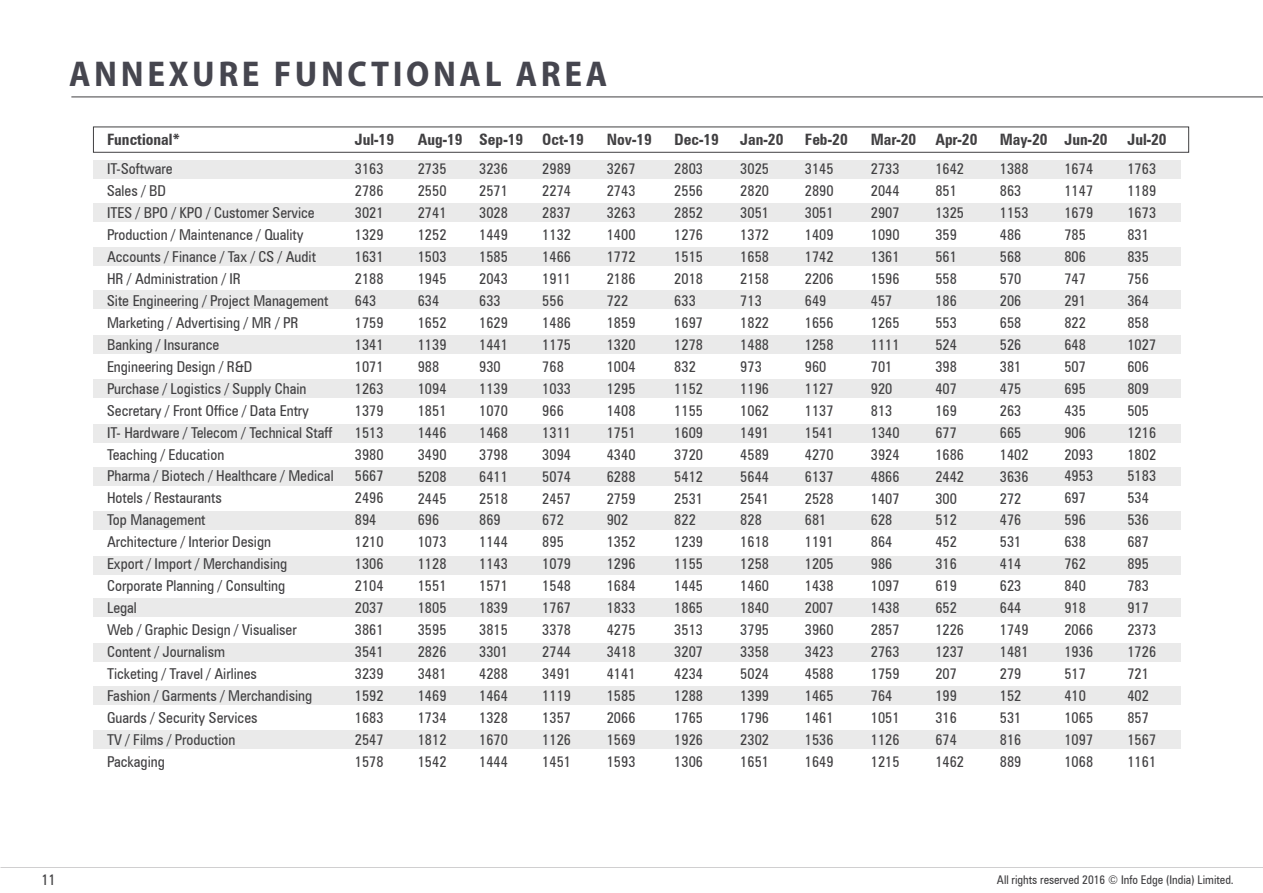
<style>
.page{position:relative;width:1263px;height:893px;background:#fff}
.page>*{position:absolute;margin:0;border:0;box-sizing:border-box;transform-origin:0 0}
.t1{font:700 semi-condensed 36px "Myriad Pro";letter-spacing:.1em;color:#46464f}
.t2{font:700 condensed 15.75px "Zurich BT";color:#414042}
.t3{font:condensed 15px/21.9px "Zurich BT";color:#414042}
.t4{font:condensed 12px "Zurich BT";color:#414042}
</style>
<div class="page">
<div style="left:93px;top:203px;width:1088px;height:19px;background:#eaeaea"></div>
<div style="left:93px;top:160px;width:1088px;height:19px;background:#eaeaea"></div>
<div style="left:93px;top:247px;width:1088px;height:19px;background:#eaeaea"></div>
<div style="left:93px;top:290px;width:1088px;height:19px;background:#eaeaea"></div>
<div style="left:93px;top:335px;width:1088px;height:19px;background:#eaeaea"></div>
<div style="left:93px;top:643px;width:1088px;height:19px;background:#eaeaea"></div>
<div style="left:93px;top:598px;width:1088px;height:19px;background:#eaeaea"></div>
<div style="left:93px;top:686px;width:1088px;height:19px;background:#eaeaea"></div>
<div style="left:93px;top:730px;width:1088px;height:19px;background:#eaeaea"></div>
<div style="left:93px;top:424px;width:1088px;height:19px;background:#eaeaea"></div>
<div style="left:93px;top:379px;width:1088px;height:19px;background:#eaeaea"></div>
<div style="left:93px;top:467px;width:1088px;height:19px;background:#eaeaea"></div>
<div style="left:93px;top:511px;width:1088px;height:19px;background:#eaeaea"></div>
<div style="left:93px;top:556px;width:1088px;height:19px;background:#eaeaea"></div>
<div style="left:93px;top:127px;width:1096px;height:26px;border:1px solid #414042"></div>
<hr style="left:71px;top:97px;width:1192px;height:1px;background:#414042">
<h1 class="t1" style="left:69px;top:50px;width:539px">ANNEXURE FUNCTIONAL AREA</h1>
<p class="t2" style="left:107px;top:130px;width:75px">Functional*</p>
<p class="t2" style="left:355px;top:130px;width:41px">Jul-19</p>
<p class="t2" style="left:418px;top:130px;width:46px">Aug-19</p>
<p class="t2" style="left:479px;top:130px;width:46px">Sep-19</p>
<p class="t2" style="left:542px;top:130px;width:43px">Oct-19</p>
<p class="t2" style="left:607px;top:130px;width:47px">Nov-19</p>
<p class="t2" style="left:674px;top:130px;width:46px">Dec-19</p>
<p class="t2" style="left:740px;top:130px;width:45px">Jan-20</p>
<p class="t2" style="left:805px;top:130px;width:44px">Feb-20</p>
<p class="t2" style="left:871px;top:130px;width:47px">Mar-20</p>
<p class="t2" style="left:935px;top:130px;width:44px">Apr-20</p>
<p class="t2" style="left:1000px;top:130px;width:49px">May-20</p>
<p class="t2" style="left:1064px;top:130px;width:45px">Jun-20</p>
<p class="t2" style="left:1127px;top:130px;width:41px">Jul-20</p>
<p class="t3" style="left:107px;top:158px;width:228px">IT-Software<br>Sales / BD<br>ITES / BPO / KPO / Customer Service<br>Production / Maintenance / Quality<br>Accounts / Finance / Tax / CS / Audit<br>HR / Administration / IR<br>Site Engineering / Project Management<br>Marketing / Advertising / MR / PR<br>Banking / Insurance<br>Engineering Design / R&amp;D<br>Purchase / Logistics / Supply Chain<br>Secretary / Front Office / Data Entry<br>IT- Hardware / Telecom / Technical Staff<br>Teaching / Education<br>Pharma / Biotech / Healthcare / Medical<br>Hotels / Restaurants<br>Top Management<br>Architecture / Interior Design<br>Export / Import / Merchandising<br>Corporate Planning / Consulting<br>Legal<br>Web / Graphic Design / Visualiser<br>Content / Journalism<br>Ticketing / Travel / Airlines<br>Fashion / Garments / Merchandising<br>Guards / Security Services<br>TV / Films / Production<br>Packaging</p>
<p class="t3" style="left:355px;top:158px;width:30px">3163<br>2786<br>3021<br>1329<br>1631<br>2188<br>643<br>1759<br>1341<br>1071<br>1263<br>1379<br>1513<br>3980<br>5667<br>2496<br>894<br>1210<br>1306<br>2104<br>2037<br>3861<br>3541<br>3239<br>1592<br>1683<br>2547<br>1578</p>
<p class="t3" style="left:418px;top:158px;width:30px">2735<br>2550<br>2741<br>1252<br>1503<br>1945<br>634<br>1652<br>1139<br>988<br>1094<br>1851<br>1446<br>3490<br>5208<br>2445<br>696<br>1073<br>1128<br>1551<br>1805<br>3595<br>2826<br>3481<br>1469<br>1734<br>1812<br>1542</p>
<p class="t3" style="left:479px;top:158px;width:30px">3236<br>2571<br>3028<br>1449<br>1585<br>2043<br>633<br>1629<br>1441<br>930<br>1139<br>1070<br>1468<br>3798<br>6411<br>2518<br>869<br>1144<br>1143<br>1571<br>1839<br>3815<br>3301<br>4288<br>1464<br>1328<br>1670<br>1444</p>
<p class="t3" style="left:542px;top:158px;width:30px">2989<br>2274<br>2837<br>1132<br>1466<br>1911<br>556<br>1486<br>1175<br>768<br>1033<br>966<br>1311<br>3094<br>5074<br>2457<br>672<br>895<br>1079<br>1548<br>1767<br>3378<br>2744<br>3491<br>1119<br>1357<br>1126<br>1451</p>
<p class="t3" style="left:607px;top:158px;width:30px">3267<br>2743<br>3263<br>1400<br>1772<br>2186<br>722<br>1859<br>1320<br>1004<br>1295<br>1408<br>1751<br>4340<br>6288<br>2759<br>902<br>1352<br>1296<br>1684<br>1833<br>4275<br>3418<br>4141<br>1585<br>2066<br>1569<br>1593</p>
<p class="t3" style="left:674px;top:158px;width:30px">2803<br>2556<br>2852<br>1276<br>1515<br>2018<br>633<br>1697<br>1278<br>832<br>1152<br>1155<br>1609<br>3720<br>5412<br>2531<br>822<br>1239<br>1155<br>1445<br>1865<br>3513<br>3207<br>4234<br>1288<br>1765<br>1926<br>1306</p>
<p class="t3" style="left:740px;top:158px;width:30px">3025<br>2820<br>3051<br>1372<br>1658<br>2158<br>713<br>1822<br>1488<br>973<br>1196<br>1062<br>1491<br>4589<br>5644<br>2541<br>828<br>1618<br>1258<br>1460<br>1840<br>3795<br>3358<br>5024<br>1399<br>1796<br>2302<br>1651</p>
<p class="t3" style="left:805px;top:158px;width:30px">3145<br>2890<br>3051<br>1409<br>1742<br>2206<br>649<br>1656<br>1258<br>960<br>1127<br>1137<br>1541<br>4270<br>6137<br>2528<br>681<br>1191<br>1205<br>1438<br>2007<br>3960<br>3423<br>4588<br>1465<br>1461<br>1536<br>1649</p>
<p class="t3" style="left:871px;top:158px;width:30px">2733<br>2044<br>2907<br>1090<br>1361<br>1596<br>457<br>1265<br>1111<br>701<br>920<br>813<br>1340<br>3924<br>4866<br>1407<br>628<br>864<br>986<br>1097<br>1438<br>2857<br>2763<br>1759<br>764<br>1051<br>1126<br>1215</p>
<p class="t3" style="left:935px;top:158px;width:30px">1642<br>851<br>1325<br>359<br>561<br>558<br>186<br>553<br>524<br>398<br>407<br>169<br>677<br>1686<br>2442<br>300<br>512<br>452<br>316<br>619<br>652<br>1226<br>1237<br>207<br>199<br>316<br>674<br>1462</p>
<p class="t3" style="left:1000px;top:158px;width:30px">1388<br>863<br>1153<br>486<br>568<br>570<br>206<br>658<br>526<br>381<br>475<br>263<br>665<br>1402<br>3636<br>272<br>476<br>531<br>414<br>623<br>644<br>1749<br>1481<br>279<br>152<br>531<br>816<br>889</p>
<p class="t3" style="left:1064px;top:158px;width:30px">1674<br>1147<br>1679<br>785<br>806<br>747<br>291<br>822<br>648<br>507<br>695<br>435<br>906<br>2093<br>4953<br>697<br>596<br>638<br>762<br>840<br>918<br>2066<br>1936<br>517<br>410<br>1065<br>1097<br>1068</p>
<p class="t3" style="left:1127px;top:158px;width:30px">1763<br>1189<br>1673<br>831<br>835<br>756<br>364<br>858<br>1027<br>606<br>809<br>505<br>1216<br>1802<br>5183<br>534<br>536<br>687<br>895<br>783<br>917<br>2373<br>1726<br>721<br>402<br>857<br>1567<br>1161</p>
<p class="t3" style="left:41px;top:868px;width:16px">11</p>
<p class="t4" style="left:997px;top:872px;width:238px">All rights reserved 2016 © Info Edge (India) Limited.</p>
</div>
